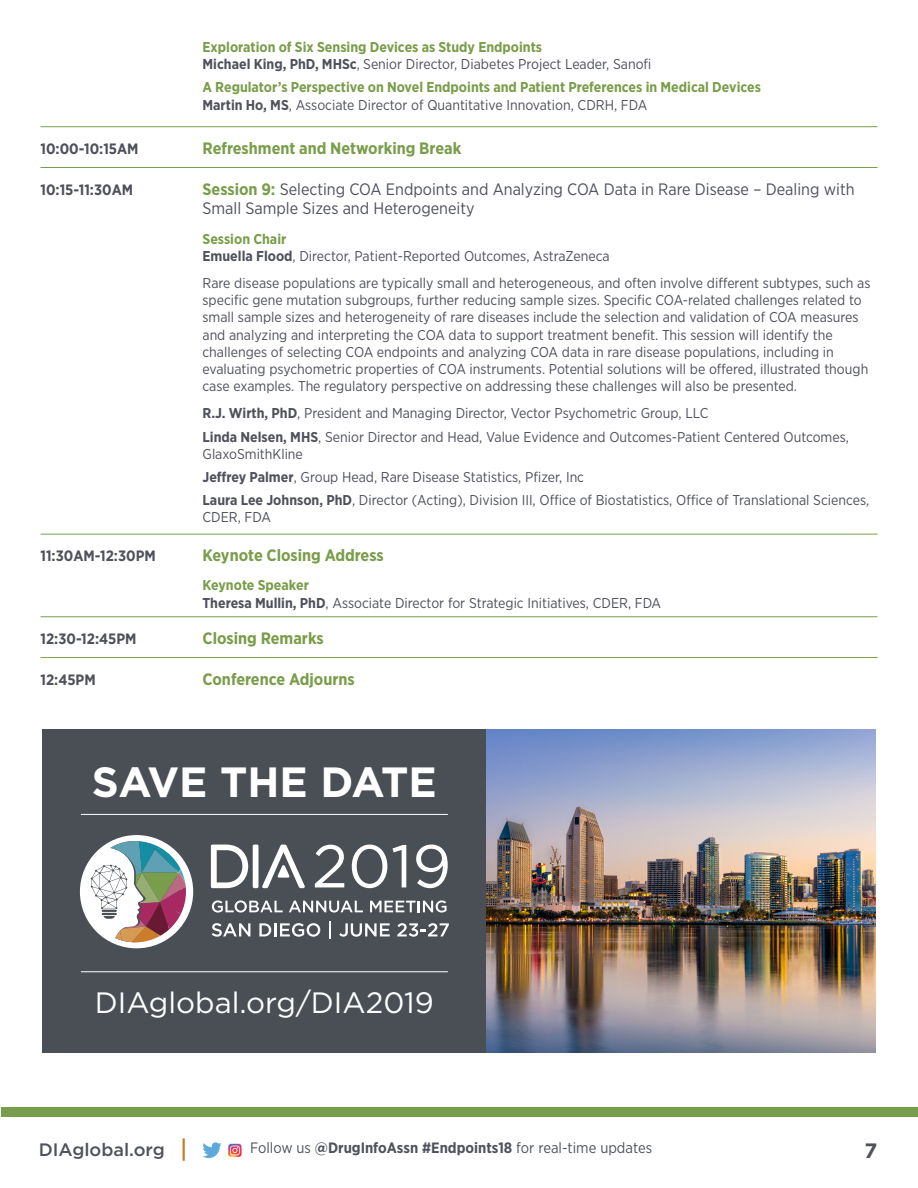
<style>
.page{position:relative;width:918px;height:1188px;background:#fff}
.page>*{position:absolute;margin:0;border:0;box-sizing:border-box;transform-origin:0 0}
.t1{font:700 42.3px "Gotham";letter-spacing:-.01em;color:#fff}
.t2{font:29.4px "Gotham";color:#fff}
.t3{font:700 20.85px "Gotham";color:#4f515b}
.t4{font:500 18px "Gotham";color:#4e535c}
.item__rule_above{font:16.5px/19.8px "Gotham Narrow";color:#4f515b}
.item__rule_above-2{font:700 16.5px "Gotham Narrow";color:#799d4a}
.item__rule_above-3{font:700 15px "Gotham Narrow";color:#4f515b}
.t5{font:15px "Gotham Narrow";color:#4e535c}
.item_description_ind{font:14.25px/17.1px "Gotham Narrow";color:#4f515b}
.sub_course_title_-_g{font:700 14.25px "Gotham Narrow";color:#799d4a}
.body{font:14.25px "Gotham Narrow";color:#4f515b}
.s1{font-weight:700}
.s2{font-weight:700;color:#799d4a}
</style>
<div class="page">
<div style="left:2px;top:1107px;width:916px;height:9px;background:#789d4b"></div>
<hr style="left:183px;top:1138px;width:2px;height:23px;background:#c97d2a">
<svg style="left:202px;top:1142px;width:20px;height:16px"></svg>
<img style="left:228px;top:1143px;width:14px;height:15px">
<hr style="left:40px;top:126px;width:838px;height:1px;background:#799d4a">
<hr style="left:40px;top:167px;width:838px;height:1px;background:#799d4a">
<hr style="left:40px;top:534px;width:838px;height:1px;background:#799d4a">
<hr style="left:40px;top:617px;width:838px;height:1px;background:#799d4a">
<hr style="left:40px;top:657px;width:838px;height:1px;background:#799d4a">
<img style="left:486px;top:729px;width:389px;height:324px">
<div style="left:43px;top:729px;width:443px;height:324px;background:#494f55"></div>
<hr style="left:81px;top:814px;width:367px;height:1px;background:#fff">
<hr style="left:81px;top:972px;width:367px;height:1px;background:#fff">
<svg style="left:212px;top:900px;width:71px;height:13px"></svg>
<svg style="left:289px;top:901px;width:74px;height:12px"></svg>
<svg style="left:370px;top:900px;width:77px;height:13px"></svg>
<svg style="left:212px;top:923px;width:38px;height:14px"></svg>
<svg style="left:259px;top:923px;width:61px;height:14px"></svg>
<svg style="left:329px;top:922px;width:2px;height:17px"></svg>
<svg style="left:339px;top:923px;width:51px;height:14px"></svg>
<svg style="left:397px;top:923px;width:52px;height:14px"></svg>
<svg style="left:211px;top:845px;width:94px;height:43px"></svg>
<svg style="left:315px;top:845px;width:29px;height:42px"></svg>
<svg style="left:352px;top:845px;width:35px;height:43px"></svg>
<svg style="left:393px;top:845px;width:13px;height:42px"></svg>
<svg style="left:416px;top:845px;width:32px;height:43px"></svg>
<div style="left:80px;top:835px;width:113px;height:113px;background:#fff;border-radius:50%"></div>
<svg style="left:91px;top:841px;width:95px;height:101px"></svg>
<p class="sub_course_title_-_g" style="left:202px;top:38px;width:341px">Exploration of Six Sensing Devices as Study Endpoints</p>
<p class="item_description_ind" style="left:202px;top:55px;width:450px"><span class="s1">Michael King, PhD, MHSc</span>, Senior Director, Diabetes Project Leader, Sanofi</p>
<p class="sub_course_title_-_g" style="left:202px;top:78px;width:560px">A Regulator’s Perspective on Novel Endpoints and Patient Preferences in Medical Devices</p>
<p class="item_description_ind" style="left:202px;top:96px;width:446px"><span class="s1">Martin Ho, MS</span>, Associate Director of Quantitative Innovation, CDRH, FDA</p>
<p class="item__rule_above-3" style="left:40px;top:139px;width:100px">10:00-10:15AM</p>
<p class="item__rule_above-2" style="left:202px;top:137px;width:260px">Refreshment and Networking Break</p>
<p class="item__rule_above-3" style="left:40px;top:180px;width:94px">10:15-11:30AM</p>
<p class="item__rule_above" style="left:202px;top:179px;width:654px"><span class="s2">Session 9:</span> Selecting COA Endpoints and Analyzing COA Data in Rare Disease – Dealing with<br>Small Sample Sizes and Heterogeneity</p>
<p class="sub_course_title_-_g" style="left:202px;top:229px;width:85px">Session Chair</p>
<p class="item_description_ind" style="left:202px;top:247px;width:409px"><span class="s1">Emuella Flood</span>, Director, Patient-Reported Outcomes, AstraZeneca</p>
<p class="item_description_ind" style="left:202px;top:274px;width:670px">Rare disease populations are typically small and heterogeneous, and often involve different subtypes, such as specific gene mutation subgroups, further reducing sample sizes. Specific COA-related challenges related to small sample sizes and heterogeneity of rare diseases include the selection and validation of COA measures and analyzing and interpreting the COA data to support treatment benefit. This session will identify the challenges of selecting COA endpoints and analyzing COA data in rare disease populations, including in evaluating psychometric properties of COA instruments. Potential solutions will be offered, illustrated though case examples. The regulatory perspective on addressing these challenges will also be presented.</p>
<p class="item_description_ind" style="left:202px;top:405px;width:507px"><span class="s1">R.J. Wirth, PhD</span>, President and Managing Director, Vector Psychometric Group, LLC</p>
<p class="item_description_ind" style="left:202px;top:428px;width:648px"><span class="s1">Linda Nelsen, MHS</span>, Senior Director and Head, Value Evidence and Outcomes-Patient Centered Outcomes,<br>GlaxoSmithKline</p>
<p class="item_description_ind" style="left:202px;top:468px;width:383px"><span class="s1">Jeffrey Palmer</span>, Group Head, Rare Disease Statistics, Pfizer, Inc</p>
<p class="item_description_ind" style="left:202px;top:491px;width:668px"><span class="s1">Laura Lee Johnson, PhD</span>, Director (Acting), Division III, Office of Biostatistics, Office of Translational Sciences,<br>CDER, FDA</p>
<p class="item__rule_above-3" style="left:40px;top:546px;width:117px">11:30AM-12:30PM</p>
<p class="item__rule_above-2" style="left:202px;top:545px;width:183px">Keynote Closing Address</p>
<p class="sub_course_title_-_g" style="left:202px;top:576px;width:108px">Keynote Speaker</p>
<p class="body" style="left:202px;top:595px;width:460px"><span class="s1">Theresa Mullin, PhD</span>, Associate Director for Strategic Initiatives, CDER, FDA</p>
<p class="item__rule_above-3" style="left:40px;top:629px;width:98px">12:30-12:45PM</p>
<p class="item__rule_above-2" style="left:202px;top:628px;width:123px">Closing Remarks</p>
<p class="item__rule_above-3" style="left:40px;top:670px;width:57px">12:45PM</p>
<p class="item__rule_above-2" style="left:202px;top:668px;width:154px">Conference Adjourns</p>
<p class="t1" style="left:92px;top:754px;width:346px">SAVE THE DATE</p>
<p class="t2" style="left:95px;top:984px;width:341px">DIAglobal.org/DIA2019</p>
<p class="t4" style="left:39px;top:1138px;width:127px">DIAglobal.org</p>
<p class="t5" style="left:250px;top:1139px;width:404px">Follow us <span class="s1">@DrugInfoAssn #Endpoints18</span> for real-time updates</p>
<h3 class="t3" style="left:865px;top:1136px;width:14px">7</h3>
</div>
